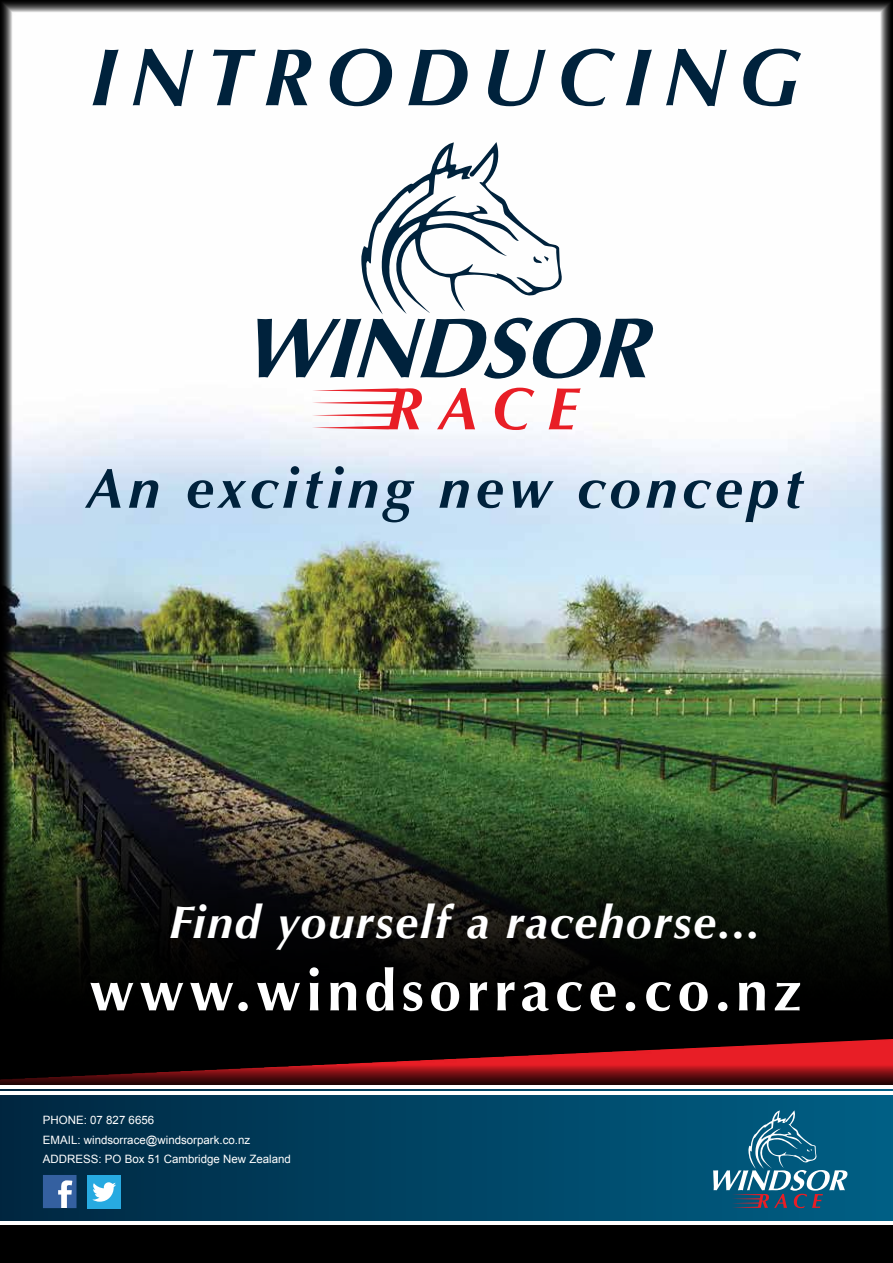
<style>
.page{position:relative;width:893px;height:1263px;background:#000}
.page>*{position:absolute;margin:0;border:0;box-sizing:border-box;transform-origin:0 0}
.t1{font:italic 700 81.6px "Optima";letter-spacing:.15em;color:#00223c}
.t2{font:700 57.45px "Optima";letter-spacing:.09em;color:#fff}
.t3{font:italic 700 56.4px "Optima";letter-spacing:.09em;color:#00223c}
.t4{font:italic 700 46.05px "Optima";letter-spacing:.04em;color:#fff}
.t5{font:11.55px/19.5px "Arial";color:#fff}
</style>
<div class="page">
<svg style="left:0;top:1039px;width:893px;height:46px"></svg>
<img style="left:2px;top:2px;width:888px;height:971px">
<div style="left:0;top:1087px;width:893px;height:136px;background:linear-gradient(to right,#022a43,#0a668b)"></div>
<hr style="left:0;top:1092px;width:893px;height:3px;background:#fff">
<hr style="left:0;top:1085px;width:893px;height:3px;background:#fff">
<hr style="left:0;top:1221px;width:893px;height:3px;background:#fff">
<svg style="left:257px;top:142px;width:398px;height:237px;background:#d3d9dd"></svg>
<svg style="left:312px;top:388px;width:110px;height:41px;background:#f5bbbe"></svg>
<svg style="left:437px;top:388px;width:38px;height:41px;background:#f4afb2"></svg>
<svg style="left:495px;top:388px;width:39px;height:42px;background:#f5b9bc"></svg>
<svg style="left:549px;top:388px;width:32px;height:41px"></svg>
<svg style="left:713px;top:1110px;width:135px;height:98px;background:#296d8c"></svg>
<svg style="left:43px;top:1175px;width:34px;height:33px"></svg>
<div style="left:87px;top:1175px;width:34px;height:33px;background:#27aae1"></div>
<svg style="left:92px;top:1182px;width:24px;height:20px"></svg>
<h1 class="t1" style="left:90px;top:29px;width:712px">INTRODUCING</h1>
<h3 class="t3" style="left:86px;top:455px;width:719px">An exciting new concept</h3>
<h3 class="t4" style="left:169px;top:895px;width:593px">Find yourself a racehorse...</h3>
<h2 class="t2" style="left:90px;top:957px;width:714px">www.windsorrace.co.nz</h2>
<p class="t5" style="left:43px;top:1110px;width:250px">PHONE: 07 827 6656<br>EMAIL: windsorrace@windsorpark.co.nz<br>ADDRESS: PO Box 51 Cambridge New Zealand</p>
</div>
